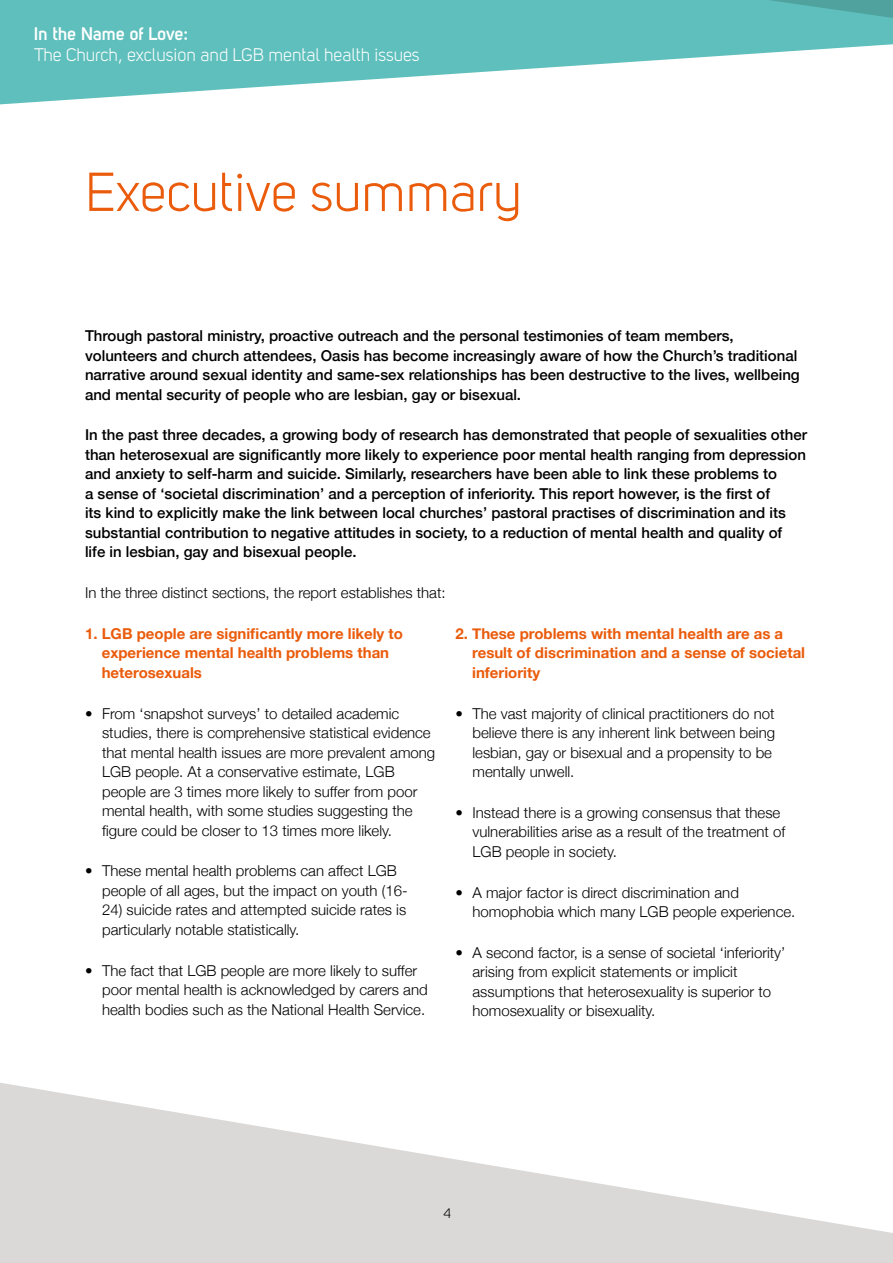
<style>
.page{position:relative;width:893px;height:1263px;background:#fff}
.page>*{position:absolute;margin:0;border:0;box-sizing:border-box;transform-origin:0 0}
.t1{font:54px "Uni Sans Book";color:#ea5b0b}
.t2{font:18px "Uni Sans Book";color:#fff}
.t3{font:700 18px "Uni Sans Semi";letter-spacing:-.005em;color:#fff}
.t4{font:300 15px/19.5px "Helvetica Neue";color:#000}
.t5{font:500 15px/19.5px "Helvetica Neue";color:#000}
.t6{font:700 15px/19.5px "Helvetica Neue";color:#ea5b0b}
.t7{font:13.5px "Uni Sans Book";color:#000}
</style>
<div class="page">
<svg style="left:0;top:0;width:519px;height:105px;fill:#5ebfbc"></svg>
<svg style="left:0;top:1083px;width:893px;height:180px;fill:#dbd9d7"></svg>
<svg style="left:519px;top:0;width:374px;height:70px;fill:#5ebfbc"></svg>
<p class="t3" style="left:34px;top:23px;width:155px">In the Name of Love:</p>
<p class="t2" style="left:34px;top:44px;width:387px">The Church, exclusion and LGB mental health issues</p>
<h1 class="t1" style="left:85px;top:161px;width:438px">Executive summary</h1>
<p class="t5" style="left:85px;top:325px;width:716px">Through pastoral ministry, proactive outreach and the personal testimonies of team members, volunteers and church attendees, Oasis has become increasingly aware of how the Church’s traditional narrative around sexual identity and same-sex relationships has been destructive to the lives, wellbeing and mental security of people who are lesbian, gay or bisexual.</p>
<p class="t5" style="left:85px;top:424px;width:723px">In the past three decades, a growing body of research has demonstrated that people of sexualities other than heterosexual are significantly more likely to experience poor mental health ranging from depression and anxiety to self-harm and suicide. Similarly, researchers have been able to link these problems to<br>a sense of ‘societal discrimination’ and a perception of inferiority. This report however, is the first of<br>its kind to explicitly make the link between local churches’ pastoral practises of discrimination and its substantial contribution to negative attitudes in society, to a reduction of mental health and quality of<br>life in lesbian, gay and bisexual people.</p>
<p class="t4" style="left:85px;top:583px;width:362px">In the three distinct sections, the report establishes that:</p>
<p class="t6" style="left:102px;top:623px;width:303px;text-indent:-17px">1. LGB people are significantly more likely to experience mental health problems than heterosexuals</p>
<p class="t4" style="left:102px;top:703px;width:335px;text-indent:-17px">• From ‘snapshot surveys’ to detailed academic studies, there is comprehensive statistical evidence that mental health issues are more prevalent among LGB people. At a conservative estimate, LGB people are 3 times more likely to suffer from poor mental health, with some studies suggesting the figure could be closer to 13 times more likely.</p>
<p class="t4" style="left:102px;top:861px;width:307px;text-indent:-17px">• These mental health problems can affect LGB people of all ages, but the impact on youth (16-</p>
<p class="t4" style="left:102px;top:900px;width:306px">24) suicide rates and attempted suicide rates is particularly notable statistically.</p>
<p class="t4" style="left:102px;top:960px;width:327px;text-indent:-17px">• The fact that LGB people are more likely to suffer poor mental health is acknowledged by carers and health bodies such as the National Health Service.</p>
<p class="t6" style="left:472px;top:623px;width:334px;text-indent:-17px">2. These problems with mental health are as a result of discrimination and a sense of societal inferiority</p>
<p class="t4" style="left:472px;top:703px;width:304px;text-indent:-17px">• The vast majority of clinical practitioners do not believe there is any inherent link between being lesbian, gay or bisexual and a propensity to be mentally unwell.</p>
<p class="t4" style="left:472px;top:802px;width:314px;text-indent:-17px">• Instead there is a growing consensus that these vulnerabilities arise as a result of the treatment of<br>LGB people in society.</p>
<p class="t4" style="left:472px;top:882px;width:324px;text-indent:-17px">• A major factor is direct discrimination and homophobia which many LGB people experience.</p>
<p class="t4" style="left:472px;top:942px;width:314px;text-indent:-17px">• A second factor, is a sense of societal ‘inferiority’ arising from explicit statements or implicit assumptions that heterosexuality is superior to homosexuality or bisexuality.</p>
<p class="t7" style="left:443px;top:1205px;width:9px">4</p>
</div>
